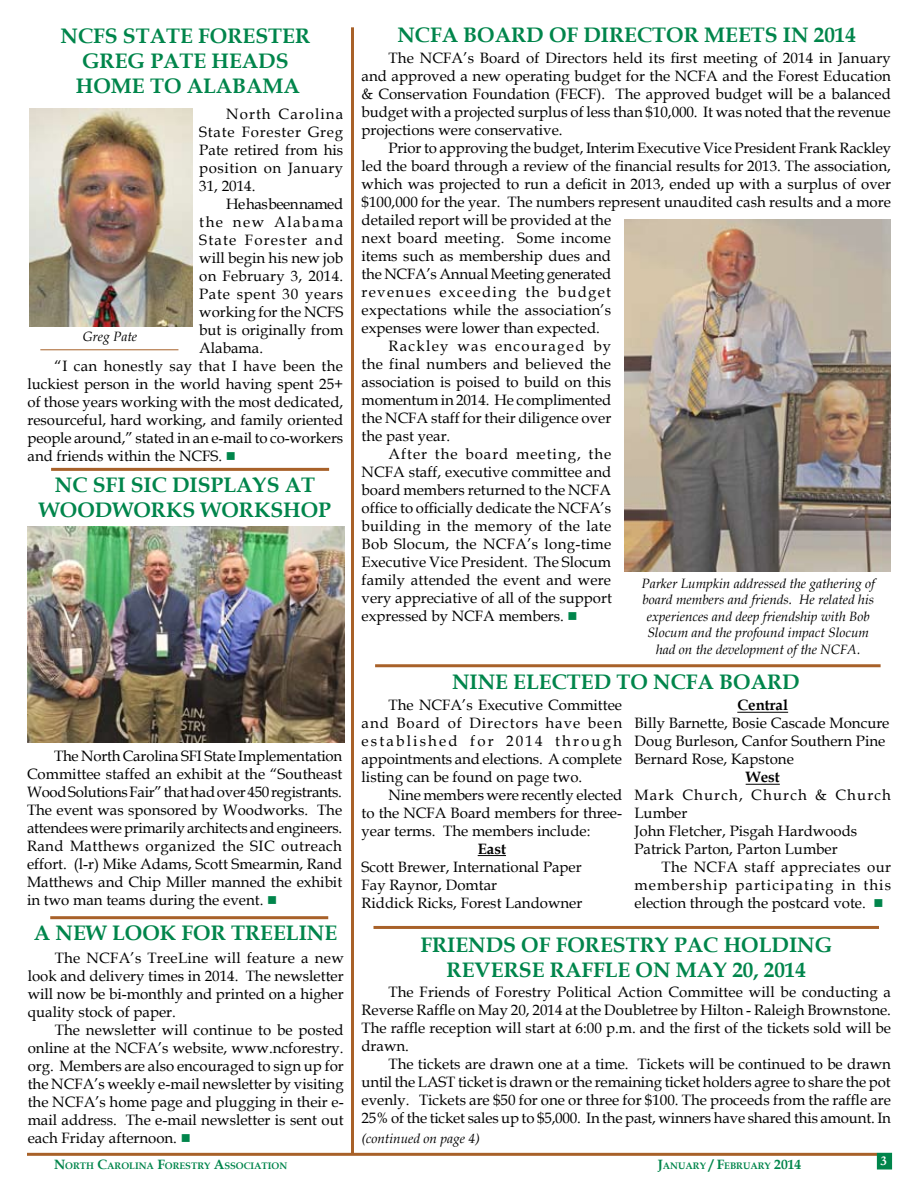
<style>
.page{position:relative;width:918px;height:1188px;background:#fff}
.page>*{position:absolute;margin:0;border:0;box-sizing:border-box;transform-origin:0 0}
.t1{font:700 21px/25.2px "Book Antiqua";color:#00854b}
.t2{font:15px/18px "Book Antiqua";color:#000;text-align:justify}
.t3{font:15px "Book Antiqua";letter-spacing:.025em;color:#000}
.t4{font:15px "Book Antiqua";letter-spacing:.02em;color:#000}
.t5{font:15px "Book Antiqua";letter-spacing:.085em;color:#000}
.t6{font:15px "Book Antiqua";letter-spacing:.065em;color:#000}
.t7{font:15px "Book Antiqua";letter-spacing:.08em;color:#000}
.t8{font:15px "Book Antiqua";letter-spacing:.045em;color:#000}
.t9{font:700 15px "Book Antiqua";color:#000}
.t10{font:15px "Book Antiqua";letter-spacing:-.03em;color:#000}
.t11{font:15px "Book Antiqua";letter-spacing:.1em;color:#000}
.t12{font:italic 13.5px/16.5px "Book Antiqua";color:#000;text-align:center}
.t13{font:700 9.45px "Book Antiqua";color:#00854b}
.s1{color:#00854b}
.s2{font-size:13.5px}
</style>
<div class="page">
<hr style="left:27px;top:1153px;width:850px;height:3px;background:#a86129">
<div style="left:878px;top:1154px;width:13px;height:15px;background:#00854b"></div>
<div style="left:877px;top:1153px;width:15px;height:17px;border:2px solid #00854b"></div>
<hr style="left:351px;top:27px;width:3px;height:1127px;background:#a86129">
<img style="left:29px;top:109px;width:164px;height:218px">
<hr style="left:40px;top:349px;width:138px;height:1px;background:#a86129">
<hr style="left:51px;top:468px;width:278px;height:3px;background:#a86129">
<img style="left:27px;top:527px;width:317px;height:215px">
<hr style="left:50px;top:916px;width:278px;height:3px;background:#a86129">
<hr style="left:375px;top:664px;width:506px;height:3px;background:#a86129">
<hr style="left:374px;top:926px;width:505px;height:3px;background:#a86129">
<svg style="left:478px;top:855px;width:28px;height:1px"></svg>
<hr style="left:737px;top:712px;width:51px;height:1px;background:#000">
<hr style="left:746px;top:784px;width:34px;height:1px;background:#000">
<img style="left:625px;top:219px;width:266px;height:352px">
<h1 class="t1" style="left:61px;top:23px;width:15px">NCFS</h1>
<h1 class="t1" style="left:76px;top:23px;width:236px;text-indent:47px">STATE FORESTER<br>GREG PATE HEADS<br>HOME TO ALABAMA</h1>
<p class="t2" style="left:199px;top:105px;width:146px;text-indent:27px">North Carolina State Forester Greg Pate retired from his position on January 31, 2014.</p>
<p class="t10" style="left:226px;top:194px;width:118px">He has been named</p>
<p class="t11" style="left:199px;top:212px;width:146px">the new Alabama</p>
<p class="t7" style="left:199px;top:230px;width:146px">State Forester and</p>
<p class="t2" style="left:199px;top:249px;width:146px">will begin his new job</p>
<p class="t2" style="left:199px;top:267px;width:145px">on February 3, 2014.</p>
<p class="t8" style="left:199px;top:284px;width:145px">Pate spent 30 years</p>
<p class="t2" style="left:199px;top:303px;width:146px">working for the NCFS</p>
<p class="t2" style="left:199px;top:321px;width:146px">but is originally from</p>
<p class="t2" style="left:199px;top:339px;width:65px">Alabama.</p>
<p class="t3" style="left:55px;top:356px;width:290px">“I can honestly say that I have been the</p>
<p class="t2" style="left:28px;top:375px;width:317px">luckiest person in the world having spent 25+</p>
<p class="t2" style="left:28px;top:393px;width:317px">of those years working with the most dedicated,</p>
<p class="t2" style="left:28px;top:411px;width:317px">resourceful, hard working, and family oriented</p>
<p class="t2" style="left:28px;top:429px;width:317px">people around,” stated in an e-mail to co-workers</p>
<p class="t2" style="left:28px;top:447px;width:210px">and friends within the NCFS. <span class="s1">■</span></p>
<p class="t12" style="left:83px;top:328px;width:56px">Greg Pate</p>
<h1 class="t1" style="left:39px;top:472px;width:294px;text-align:center">NC SFI SIC DISPLAYS AT<br>WOODWORKS WORKSHOP</h1>
<p class="t2" style="left:27px;top:746px;width:317px;text-indent:27px">The North Carolina SFI State Implementation Committee staffed an exhibit at the “Southeast Wood Solutions Fair” that had over 450 registrants.<br>The event was sponsored by Woodworks. The attendees were primarily architects and engineers.<br>Rand Matthews organized the SIC outreach effort. (l-r) Mike Adams, Scott Smearmin, Rand Matthews and Chip Miller manned the exhibit in two man teams during the event. <span class="s1">■</span></p>
<h1 class="t1" style="left:34px;top:921px;width:305px">A NEW LOOK FOR TREELINE</h1>
<p class="t2" style="left:28px;top:949px;width:318px;text-indent:27px">The NCFA’s TreeLine will feature a new look and delivery times in 2014. The newsletter will now be bi-monthly and printed on a higher quality stock of paper.</p>
<p class="t2" style="left:28px;top:1021px;width:318px;text-indent:27px">The newsletter will continue to be posted online at the NCFA’s website, www.ncforestry. org. Members are also encouraged to sign up for the NCFA’s weekly e-mail newsletter by visiting the NCFA’s home page and plugging in their e&shy;mail address. The e-mail newsletter is sent out each Friday afternoon. <span class="s1">■</span></p>
<h1 class="t1" style="left:397px;top:22px;width:460px">NCFA BOARD OF DIRECTOR MEETS IN 2014</h1>
<p class="t2" style="left:362px;top:49px;width:531px;text-indent:27px">The NCFA’s Board of Directors held its first meeting of 2014 in January and approved a new operating budget for the NCFA and the Forest Education &amp; Conservation Foundation (FECF). The approved budget will be a balanced budget with a projected surplus of less than $10,000. It was noted that the revenue projections were conservative.</p>
<p class="t2" style="left:389px;top:139px;width:504px">Prior to approving the budget, Interim Executive Vice President Frank Rackley</p>
<p class="t2" style="left:362px;top:157px;width:531px">led the board through a review of the financial results for 2013. The association,</p>
<p class="t2" style="left:362px;top:175px;width:531px">which was projected to run a deficit in 2013, ended up with a surplus of over</p>
<p class="t2" style="left:362px;top:193px;width:531px">$100,000 for the year. The numbers represent unaudited cash results and a more</p>
<p class="t2" style="left:362px;top:211px;width:251px">detailed report will be provided at the</p>
<p class="t3" style="left:362px;top:228px;width:251px">next board meeting. Some income</p>
<p class="t2" style="left:362px;top:247px;width:251px">items such as membership dues and</p>
<p class="t2" style="left:362px;top:265px;width:251px">the NCFA’s Annual Meeting generated</p>
<p class="t5" style="left:362px;top:282px;width:251px">revenues exceeding the budget</p>
<p class="t2" style="left:362px;top:301px;width:251px">expectations while the association’s</p>
<p class="t2" style="left:362px;top:319px;width:240px">expenses were lower than expected.</p>
<p class="t5" style="left:389px;top:336px;width:224px">Rackley was encouraged by</p>
<p class="t4" style="left:362px;top:354px;width:251px">the final numbers and believed the</p>
<p class="t2" style="left:362px;top:373px;width:251px">association is poised to build on this</p>
<p class="t2" style="left:362px;top:391px;width:251px">momentum in 2014. He complimented</p>
<p class="t2" style="left:362px;top:409px;width:251px">the NCFA staff for their diligence over</p>
<p class="t2" style="left:362px;top:427px;width:90px">the past year.</p>
<p class="t6" style="left:389px;top:444px;width:224px">After the board meeting, the</p>
<p class="t2" style="left:362px;top:463px;width:251px">NCFA staff, executive committee and</p>
<p class="t2" style="left:362px;top:481px;width:251px">board members returned to the NCFA</p>
<p class="t2" style="left:362px;top:499px;width:251px">office to officially dedicate the NCFA’s</p>
<p class="t3" style="left:362px;top:516px;width:251px">building in the memory of the late</p>
<p class="t4" style="left:362px;top:534px;width:251px">Bob Slocum, the NCFA’s long-time</p>
<p class="t2" style="left:362px;top:553px;width:251px">Executive Vice President. The Slocum</p>
<p class="t2" style="left:362px;top:571px;width:251px">family attended the event and were</p>
<p class="t2" style="left:362px;top:589px;width:252px">very appreciative of all of the support</p>
<p class="t2" style="left:362px;top:607px;width:218px">expressed by NCFA members. <span class="s1">■</span></p>
<p class="t12" style="left:641px;top:575px;width:235px">Parker Lumpkin addressed the gathering of board members and friends. He related his experiences and deep friendship with Bob Slocum and the profound impact Slocum had on the development of the NCFA.</p>
<h1 class="t1" style="left:452px;top:669px;width:349px">NINE ELECTED TO NCFA BOARD</h1>
<p class="t9" style="left:737px;top:695px;width:52px">CENTRAL</p>
<p class="t2" style="left:634px;top:714px;width:257px;text-align:left">Billy Barnette, Bosie Cascade Moncure<br>Doug Burleson, Canfor Southern Pine<br>Bernard Rose, Kapstone</p>
<p class="t9" style="left:746px;top:767px;width:36px">WEST</p>
<p class="t2" style="left:634px;top:786px;width:258px;text-align:left">Mark Church, Church &amp; Church<br>Lumber<br>John Fletcher, Pisgah Hardwoods<br>Patrick Parton, Parton Lumber</p>
<p class="t2" style="left:634px;top:858px;width:258px;text-indent:27px">The NCFA staff appreciates our membership participating in this election through the postcard vote. <span class="s1">■</span></p>
<p class="t2" style="left:362px;top:695px;width:262px;text-indent:27px">The NCFA’s Executive Committee and Board of Directors have been established for 2014 through appointments and elections. A complete listing can be found on page two.</p>
<p class="t2" style="left:362px;top:785px;width:262px;text-indent:27px">Nine members were recently elected to the NCFA Board members for three&shy;year terms. The members include:</p>
<p class="t9" style="left:478px;top:838px;width:30px">EAST</p>
<p class="t2" style="left:362px;top:857px;width:222px;text-align:left">Scott Brewer, International Paper<br>Fay Raynor, Domtar<br>Riddick Ricks, Forest Landowner</p>
<h1 class="t1" style="left:420px;top:932px;width:270px">FRIENDS OF FORESTRY PAC</h1>
<h1 class="t1" style="left:447px;top:932px;width:381px;text-indent:277px">HOLDING<br>REVERSE RAFFLE ON MAY 20, 2014</h1>
<p class="t2" style="left:362px;top:982px;width:531px;text-indent:27px">The Friends of Forestry Political Action Committee will be conducting a Reverse Raffle on May 20, 2014 at the Doubletree by Hilton - Raleigh Brownstone.<br>The raffle reception will start at 6:00 p.m. and the first of the tickets sold will be drawn.</p>
<p class="t2" style="left:362px;top:1054px;width:531px;text-indent:27px">The tickets are drawn one at a time. Tickets will be continued to be drawn until the LAST ticket is drawn or the remaining ticket holders agree to share the pot evenly. Tickets are $50 for one or three for $100. The proceeds from the raffle are 25% of the ticket sales up to $5,000. In the past, winners have shared this amount. In</p>
<p class="t12" style="left:362px;top:1130px;width:120px">(continued on page 4)</p>
<p class="t13" style="left:54px;top:1159px;width:234px"><span class="s2">N</span>ORTH <span class="s2">C</span>AROLINA <span class="s2">F</span>ORESTRY <span class="s2">A</span>SSOCIATION</p>
<p class="t13" style="left:658px;top:1159px;width:145px"><span class="s2">J</span>ANUARY <span class="s2">/ F</span>EBRUARY <span class="s2">2014</span></p>
</div>
